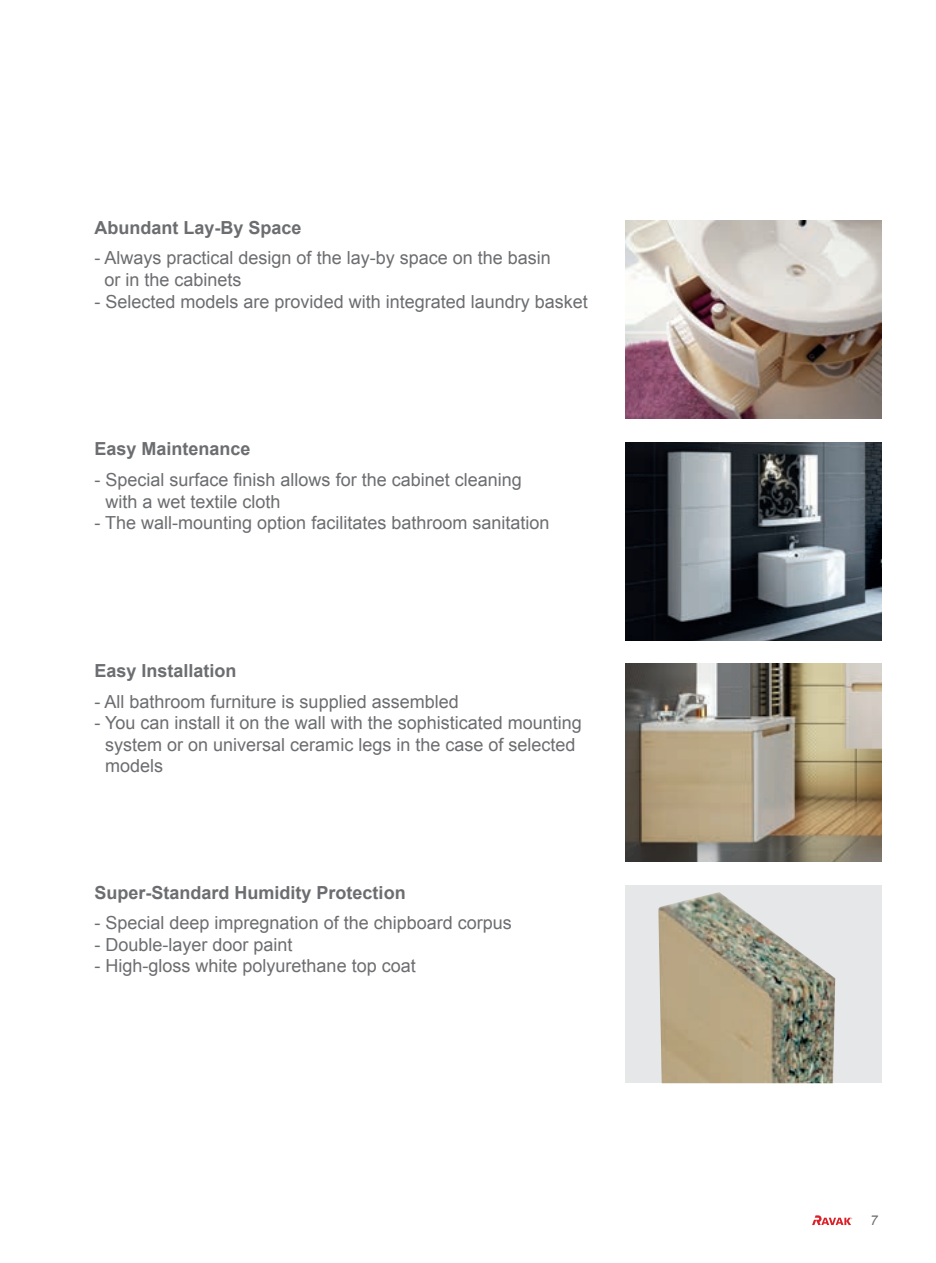
<style>
.page{position:relative;width:936px;height:1263px;background:#fff}
.page>*{position:absolute;margin:0;border:0;box-sizing:border-box;transform-origin:0 0}
.t1{font:18px/21.6px "Arial";color:#6c6d70}
.t2{font:700 18px "Arial";color:#6c6d70}
.t3{font:italic 13.5px "Arial";color:#6c6d70}
</style>
<div class="page">
<svg style="left:812px;top:1215px;width:40px;height:10px"></svg>
<img style="left:625px;top:221px;width:256px;height:197px">
<img style="left:625px;top:442px;width:256px;height:198px">
<img style="left:625px;top:664px;width:256px;height:198px">
<div style="left:625px;top:885px;width:256px;height:198px;background:#e6e7e9"></div>
<img style="left:658px;top:892px;width:177px;height:191px">
<p class="t2" style="left:94px;top:216px;width:209px">Abundant Lay-By Space</p>
<p class="t1" style="left:104px;top:248px;width:448px;text-indent:-10px">- Always practical design of the lay-by space on the basin or in the cabinets</p>
<p class="t1" style="left:94px;top:291px;width:495px">- Selected models are provided with integrated laundry basket</p>
<p class="t2" style="left:94px;top:437px;width:158px">Easy Maintenance</p>
<p class="t1" style="left:105px;top:469px;width:418px;text-indent:-11px">- Special surface finish allows for the cabinet cleaning with a wet textile cloth</p>
<p class="t1" style="left:94px;top:512px;width:456px">- The wall-mounting option facilitates bathroom sanitation</p>
<p class="t2" style="left:94px;top:659px;width:144px">Easy Installation</p>
<p class="t1" style="left:94px;top:691px;width:366px">- All bathroom furniture is supplied assembled</p>
<p class="t1" style="left:105px;top:712px;width:478px;text-indent:-11px">- You can install it on the wall with the sophisticated mounting system or on universal ceramic legs in the case of selected models</p>
<p class="t2" style="left:94px;top:880px;width:313px">Super-Standard Humidity Protection</p>
<p class="t1" style="left:94px;top:912px;width:419px">- Special deep impregnation of the chipboard corpus</p>
<p class="t1" style="left:94px;top:934px;width:200px">- Double-layer door paint</p>
<p class="t1" style="left:94px;top:955px;width:323px">- High-gloss white polyurethane top coat</p>
<p class="t3" style="left:870px;top:1211px;width:9px">7</p>
</div>
